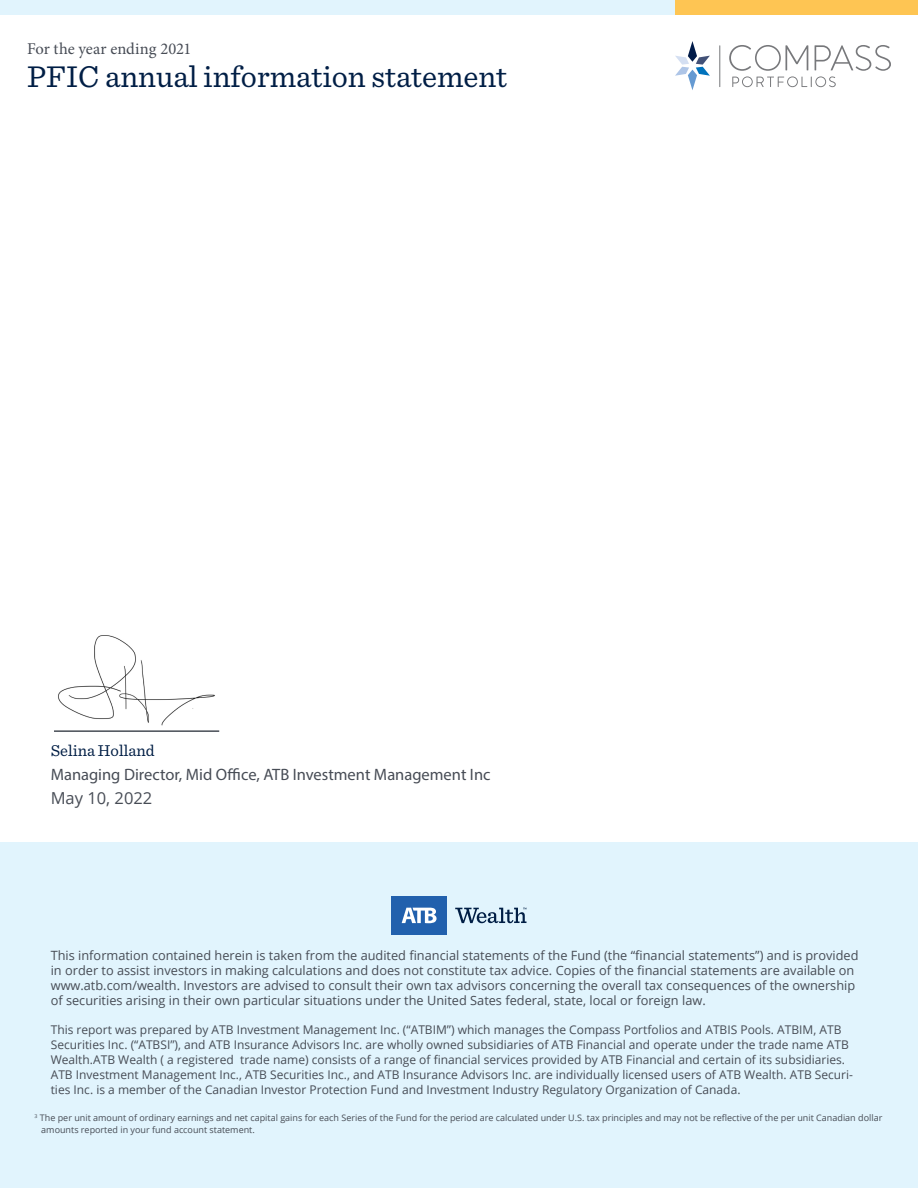
<style>
.page{position:relative;width:918px;height:1188px;background:#fff}
.page>*{position:absolute;margin:0;border:0;box-sizing:border-box;transform-origin:0 0}
.t1{font:31.5px "Sentinel";color:#001e45}
.t2{font:16.5px "Myriad Pro";color:#474c55}
.t3{font:16.5px "Minion Pro";letter-spacing:-.005em;color:#474c55}
.t4{font:16.5px "Sentinel";color:#001e45}
.t5{font:16.5px "Open Sans";color:#474c55}
.t6{font:12.75px/15px "Open Sans";color:#474c55}
.t7{font:12px/15px "Open Sans";color:#474c55}
.t8{font:9px/12px "Open Sans";color:#474c55}
</style>
<div class="page">
<div style="left:0;top:1134px;width:918px;height:54px;background:#e1f4fd"></div>
<svg style="left:729px;top:45px;width:162px;height:42px"></svg>
<svg style="left:719px;top:45px;width:1px;height:42px"></svg>
<svg style="left:675px;top:41px;width:35px;height:49px"></svg>
<div style="left:675px;top:0;width:243px;height:14px;background:#fec553"></div>
<div style="left:0;top:0;width:675px;height:14px;background:#e1f4fd"></div>
<div style="left:0;top:842px;width:918px;height:330px;background:#e1f4fd"></div>
<div style="left:392px;top:896px;width:55px;height:39px;background:#2160ad"></div>
<svg style="left:402px;top:908px;width:35px;height:15px"></svg>
<svg style="left:455px;top:908px;width:71px;height:15px"></svg>
<hr style="left:54px;top:730px;width:165px;height:2px;background:#474c55">
<img style="left:58px;top:635px;width:157px;height:91px">
<h2 class="t3" style="left:27px;top:37px;width:166px">For the year ending 2021</h2>
<h1 class="t1" style="left:27px;top:53px;width:482px">PFIC annual information statement</h1>
<h2 class="t4" style="left:51px;top:738px;width:105px">Selina Holland</h2>
<h2 class="t2" style="left:51px;top:764px;width:441px">Managing Director, Mid Office, ATB Investment Management Inc</h2>
<h2 class="t5" style="left:51px;top:786px;width:103px">May 10, 2022</h2>
<p class="t6" style="left:51px;top:948px;width:809px">This information contained herein is taken from the audited financial statements of the Fund (the “financial statements”) and is provided in order to assist investors in making calculations and does not constitute tax advice. Copies of the financial statements are available on www.atb.com/wealth. Investors are advised to consult their own tax advisors concerning the overall tax consequences of the ownership of securities arising in their own particular situations under the United Sates federal, state, local or foreign law.</p>
<p class="t7" style="left:51px;top:1022px;width:804px">This report was prepared by ATB Investment Management Inc. (“ATBIM”) which manages the Compass Portfolios and ATBIS Pools. ATBIM, ATB Securities Inc. (“ATBSI”), and ATB Insurance Advisors Inc. are wholly owned subsidiaries of ATB Financial and operate under the trade name ATB Wealth.ATB Wealth ( a registered trade name) consists of a range of financial services provided by ATB Financial and certain of its subsidiaries.<br>ATB Investment Management Inc., ATB Securities Inc., and ATB Insurance Advisors Inc. are individually licensed users of ATB Wealth. ATB Securi&shy;ties Inc. is a member of the Canadian Investor Protection Fund and Investment Industry Regulatory Organization of Canada.</p>
<p class="t8" style="left:41px;top:1111px;width:843px;text-indent:-7px"><sup>3</sup> The per unit amount of ordinary earnings and net capital gains for each Series of the Fund for the period are calculated under U.S. tax principles and may not be reflective of the per unit Canadian dollar amounts reported in your fund account statement.</p>
</div>
